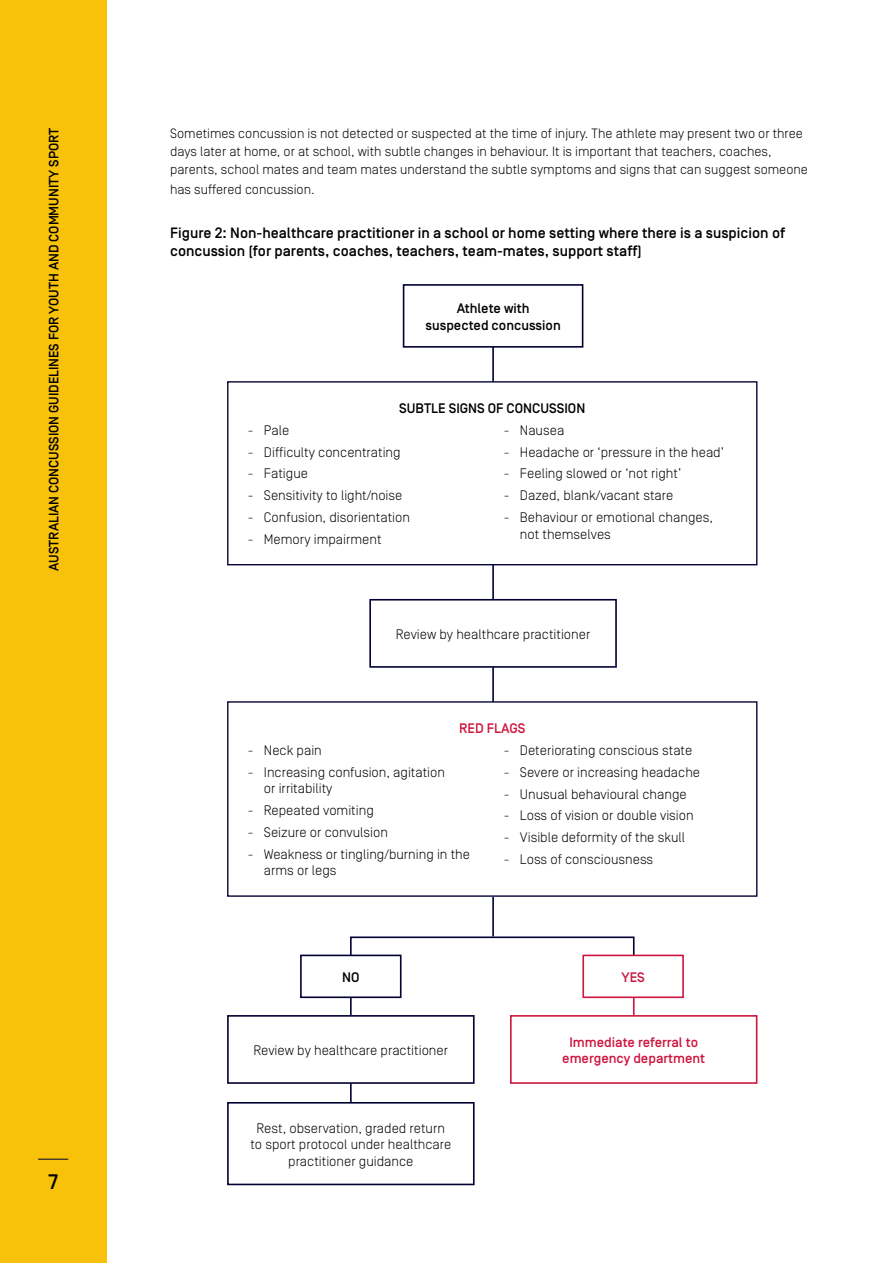
<style>
.page{position:relative;width:893px;height:1263px;background:#fff}
.page>*{position:absolute;margin:0;border:0;box-sizing:border-box;transform-origin:0 0}
.t1{font:500 21px "Simplon Norm";color:#000}
.t2{font:500 15px/18px "Simplon Norm";color:#000}
.t3{font:300 13.8px/16.5px "Simplon Norm";color:#000;text-align:center}
.t4{font:500 13.8px/16.5px "Simplon Norm";color:#000;text-align:center}
.t5{font:500 13.8px/16.5px "Simplon Norm";color:#cd163f;text-align:center}
.t6{font:300 13.5px/18px "Simplon Norm";color:#000}
.t7{font:500 13.5px "Simplon Norm";color:#000}
</style>
<div class="page">
<hr style="left:492px;top:341px;width:2px;height:595px;background:#003">
<div style="left:404px;top:285px;width:179px;height:62px;background:#fff"></div>
<div style="left:0;top:0;width:106px;height:1263px;background:#f9c20a"></div>
<hr style="left:38px;top:1159px;width:30px;height:1px;background:#003">
<svg style="left:227px;top:897px;width:391px;height:289px"></svg>
<svg style="left:227px;top:380px;width:531px;height:517px"></svg>
<div style="left:403px;top:284px;width:180px;height:64px;border:2px solid #003"></div>
<div style="left:511px;top:1016px;width:246px;height:67px;background:#fff"></div>
<div style="left:510px;top:1015px;width:247px;height:69px;border:2px solid #cd163f"></div>
<hr style="left:633px;top:982px;width:2px;height:33px;background:#cd163f">
<div style="left:583px;top:955px;width:100px;height:42px;background:#fff"></div>
<div style="left:582px;top:954px;width:102px;height:44px;border:2px solid #cd163f"></div>
<p class="t7" style="left:47px;top:571px;width:445px;rotate:-90deg">AUSTRALIAN CONCUSSION GUIDELINES FOR YOUTH AND COMMUNITY SPORT</p>
<h1 class="t1" style="left:48px;top:1170px;width:11px">7</h1>
<p class="t6" style="left:170px;top:125px;width:639px">Sometimes concussion is not detected or suspected at the time of injury. The athlete may present two or three days later at home, or at school, with subtle changes in behaviour. It is important that teachers, coaches, parents, school mates and team mates understand the subtle symptoms and signs that can suggest someone</p>
<p class="t6" style="left:170px;top:181px;width:146px">has suffered concussion.</p>
<p class="t2" style="left:170px;top:224px;width:616px">Figure 2: Non-healthcare practitioner in a school or home setting where there is a suspicion of concussion (for parents, coaches, teachers, team-mates, support staff)</p>
<p class="t4" style="left:425px;top:301px;width:137px">Athlete with suspected concussion</p>
<p class="t4" style="left:399px;top:401px;width:188px">SUBTLE SIGNS OF CONCUSSION</p>
<p class="t3" style="left:248px;top:422px;width:43px">- Pale</p>
<p class="t3" style="left:504px;top:422px;width:62px">- Nausea</p>
<p class="t3" style="left:248px;top:444px;width:154px">- Difficulty concentrating</p>
<p class="t3" style="left:504px;top:444px;width:221px">- Headache or ‘pressure in the head’</p>
<p class="t3" style="left:248px;top:466px;width:62px">- Fatigue</p>
<p class="t3" style="left:504px;top:466px;width:179px">- Feeling slowed or ‘not right’</p>
<p class="t3" style="left:248px;top:487px;width:156px">- Sensitivity to light/noise</p>
<p class="t3" style="left:504px;top:487px;width:171px">- Dazed, blank/vacant stare</p>
<p class="t3" style="left:248px;top:509px;width:164px">- Confusion, disorientation</p>
<p class="t3" style="left:504px;top:509px;width:211px">- Behaviour or emotional changes,</p>
<p class="t3" style="left:248px;top:531px;width:135px">- Memory impairment</p>
<p class="t3" style="left:520px;top:526px;width:92px">not themselves</p>
<p class="t3" style="left:396px;top:626px;width:196px">Review by healthcare practitioner</p>
<p class="t5" style="left:459px;top:721px;width:68px">RED FLAGS</p>
<p class="t3" style="left:248px;top:742px;width:75px">- Neck pain</p>
<p class="t3" style="left:504px;top:742px;width:190px">- Deteriorating conscious state</p>
<p class="t3" style="left:248px;top:764px;width:199px">- Increasing confusion, agitation</p>
<p class="t3" style="left:504px;top:764px;width:198px">- Severe or increasing headache</p>
<p class="t3" style="left:264px;top:780px;width:70px">or irritability</p>
<p class="t3" style="left:504px;top:786px;width:184px">- Unusual behavioural change</p>
<p class="t3" style="left:248px;top:802px;width:127px">- Repeated vomiting</p>
<p class="t3" style="left:504px;top:807px;width:191px">- Loss of vision or double vision</p>
<p class="t3" style="left:248px;top:824px;width:142px">- Seizure or convulsion</p>
<p class="t3" style="left:504px;top:829px;width:183px">- Visible deformity of the skull</p>
<p class="t3" style="left:248px;top:846px;width:224px">- Weakness or tingling/burning in the</p>
<p class="t3" style="left:504px;top:851px;width:151px">- Loss of consciousness</p>
<p class="t3" style="left:264px;top:862px;width:74px">arms or legs</p>
<p class="t4" style="left:342px;top:969px;width:19px">NO</p>
<p class="t5" style="left:621px;top:969px;width:25px">YES</p>
<p class="t3" style="left:254px;top:1042px;width:196px">Review by healthcare practitioner</p>
<p class="t3" style="left:250px;top:1120px;width:202px">Rest, observation, graded return to sport protocol under healthcare practitioner guidance</p>
<p class="t5" style="left:562px;top:1034px;width:144px">Immediate referral to emergency department</p>
</div>
